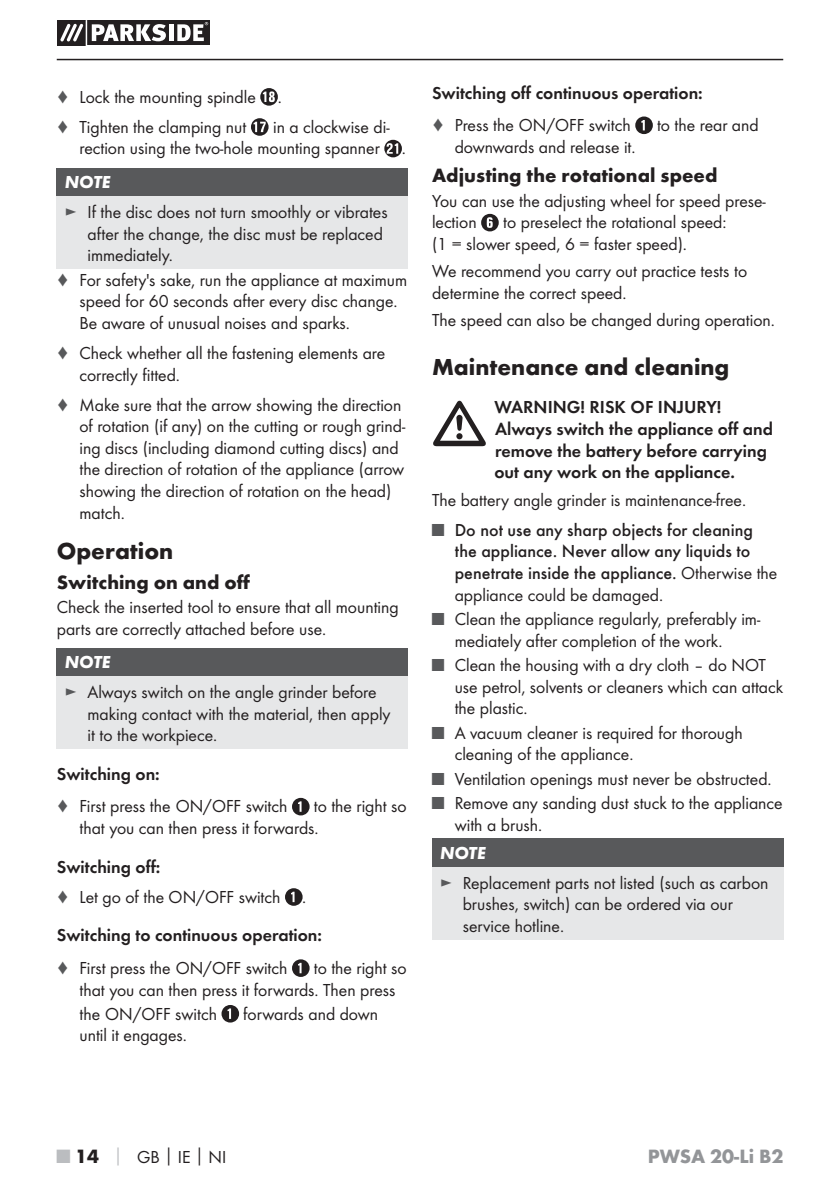
<style>
.page{position:relative;width:840px;height:1191px;background:#fff}
.page>*{position:absolute;margin:0;border:0;box-sizing:border-box;transform-origin:0 0}
.t1{font:700 24px "Futura";color:#231f20}
.t2{font:700 20px "Futura";color:#231f20}
.t3{font:700 20px "Futura";color:#939598}
.t4{font:18px/21.6px "Futura Boo";color:#231f20}
.t5{font:18px/21.6px "Futura Dem";color:#231f20}
.t6{font:500 18px/21.6px "Futura";color:#231f20}
.t7{font:italic 700 18px "Futura";color:#fff}
.s1{color:#58595b}
.s2{font-family:"Futura Boo";font-weight:400;color:#58595b}
.s3{font-family:"Futura Boo";font-weight:400}
.s4{font-family:"Futura";font-weight:700;font-size:20px;color:#bbbdc0}
.s5{font-family:"Futura";font-weight:700;font-size:20px}
.s6{font-family:"Futura";font-weight:700;color:#bbbdc0}
.s7{font-family:"Futura";font-weight:700}
</style>
<div class="page">
<hr style="left:57px;top:59px;width:725px;height:1px;background:#231f20">
<svg style="left:57px;top:21px;width:152px;height:24px"></svg>
<svg style="left:260px;top:88px;width:18px;height:18px"></svg>
<svg style="left:251px;top:118px;width:17px;height:18px"></svg>
<svg style="left:384px;top:140px;width:17px;height:17px"></svg>
<div style="left:57px;top:168px;width:351px;height:28px;background:#58595b"></div>
<div style="left:57px;top:196px;width:351px;height:73px;background:#e6e7e8"></div>
<div style="left:57px;top:648px;width:351px;height:28px;background:#58595b"></div>
<div style="left:57px;top:676px;width:351px;height:73px;background:#e6e7e8"></div>
<svg style="left:292px;top:798px;width:17px;height:17px"></svg>
<svg style="left:285px;top:888px;width:17px;height:17px"></svg>
<svg style="left:292px;top:959px;width:17px;height:18px"></svg>
<svg style="left:221px;top:1005px;width:18px;height:17px"></svg>
<svg style="left:635px;top:116px;width:17px;height:18px"></svg>
<svg style="left:481px;top:214px;width:17px;height:17px"></svg>
<div style="left:432px;top:838px;width:350px;height:29px;background:#58595b"></div>
<div style="left:432px;top:867px;width:350px;height:73px;background:#e6e7e8"></div>
<svg style="left:433px;top:401px;width:52px;height:45px"></svg>
<p class="t4" style="left:57px;top:82px;width:226px;line-height:30.2px"><span class="s1">♦</span> Lock the mounting spindle . <span class="s1">♦</span> Tighten the clamping nut</p>
<p class="t4" style="left:79px;top:117px;width:328px;text-indent:193px">in a clockwise di&shy;rection using the two-hole mounting spanner .</p>
<p class="t7" style="left:65px;top:171px;width:47px">NOTE</p>
<p class="t4" style="left:87px;top:202px;width:301px;text-indent:-23px"><span class="s1">►</span> If the disc does not turn smoothly or vibrates after the change, the disc must be replaced immediately.</p>
<p class="t4" style="left:79px;top:270px;width:329px;text-indent:-23px"><span class="s1">♦</span> For safety's sake, run the appliance at maximum speed for 60 seconds after every disc change.<br>Be aware of unusual noises and sparks.</p>
<p class="t4" style="left:79px;top:343px;width:307px;text-indent:-23px"><span class="s1">♦</span> Check whether all the fastening elements are correctly fitted.</p>
<p class="t4" style="left:79px;top:395px;width:327px;text-indent:-23px"><span class="s1">♦</span> Make sure that the arrow showing the direction of rotation (if any) on the cutting or rough grind&shy;ing discs (including diamond cutting discs) and the direction of rotation of the appliance (arrow showing the direction of rotation on the head) match.</p>
<h1 class="t1" style="left:57px;top:541px;width:118px">Operation</h1>
<p class="t2" style="left:57px;top:574px;width:195px">Switching on and off</p>
<p class="t4" style="left:57px;top:597px;width:343px">Check the inserted tool to ensure that all mounting parts are correctly attached before use.</p>
<p class="t7" style="left:65px;top:651px;width:47px">NOTE</p>
<p class="t4" style="left:87px;top:682px;width:304px;text-indent:-23px"><span class="s1">►</span> Always switch on the angle grinder before making contact with the material, then apply it to the workpiece.</p>
<p class="t5" style="left:57px;top:764px;width:104px">Switching on:</p>
<p class="t4" style="left:57px;top:796px;width:232px"><span class="s1">♦</span> First press the ON/OFF switch</p>
<p class="t4" style="left:79px;top:796px;width:328px;text-indent:234px">to the right so that you can then press it forwards.</p>
<p class="t5" style="left:57px;top:857px;width:105px">Switching off:</p>
<p class="t4" style="left:57px;top:887px;width:251px"><span class="s1">♦</span> Let go of the ON/OFF switch .</p>
<p class="t5" style="left:57px;top:925px;width:267px">Switching to continuous operation:</p>
<p class="t4" style="left:57px;top:958px;width:232px"><span class="s1">♦</span> First press the ON/OFF switch</p>
<p class="t4" style="left:79px;top:958px;width:328px;text-indent:234px">to the right so that you can then press it forwards. Then press</p>
<p class="t4" style="left:79px;top:1003px;width:139px">the ON/OFF switch</p>
<p class="t4" style="left:243px;top:1003px;width:136px">forwards and down</p>
<p class="t4" style="left:79px;top:1025px;width:109px">until it engages.</p>
<p class="t5" style="left:432px;top:83px;width:272px">Switching off continuous operation:</p>
<p class="t4" style="left:432px;top:115px;width:200px"><span class="s1">♦</span> Press the ON/OFF switch</p>
<p class="t4" style="left:656px;top:115px;width:103px">to the rear and</p>
<p class="t4" style="left:454px;top:137px;width:182px">downwards and release it.</p>
<p class="t2" style="left:432px;top:168px;width:287px">Adjusting the rotational speed</p>
<p class="t4" style="left:432px;top:191px;width:335px">You can use the adjusting wheel for speed prese&shy;lection</p>
<p class="t4" style="left:432px;top:213px;width:296px;text-indent:71px">to preselect the rotational speed: (1 = slower speed, 6 = faster speed).</p>
<p class="t4" style="left:432px;top:261px;width:316px">We recommend you carry out practice tests to determine the correct speed.</p>
<p class="t4" style="left:432px;top:310px;width:344px">The speed can also be changed during operation.</p>
<h1 class="t1" style="left:432px;top:357px;width:299px">Maintenance and cleaning</h1>
<p class="t5" style="left:494px;top:398px;width:280px">WARNING! RISK OF INJURY!<br>Always switch the appliance off and remove the battery before carrying out any work on the appliance.</p>
<p class="t4" style="left:432px;top:490px;width:315px">The battery angle grinder is maintenance-free.</p>
<p class="t6" style="left:454px;top:520px;width:324px;text-indent:-23px"><span class="s2">■</span> Do not use any sharp objects for cleaning the appliance. Never allow any liquids to penetrate inside the appliance. <span class="s3">Otherwise the</span></p>
<p class="t4" style="left:454px;top:584px;width:210px">appliance could be damaged.</p>
<p class="t4" style="left:454px;top:609px;width:307px;text-indent:-23px"><span class="s1">■</span> Clean the appliance regularly, preferably im&shy;mediately after completion of the work.</p>
<p class="t4" style="left:454px;top:655px;width:330px;text-indent:-23px"><span class="s1">■</span> Clean the housing with a dry cloth – do NOT use petrol, solvents or cleaners which can attack the plastic.</p>
<p class="t4" style="left:454px;top:723px;width:289px;text-indent:-23px"><span class="s1">■</span> A vacuum cleaner is required for thorough cleaning of the appliance.</p>
<p class="t4" style="left:432px;top:769px;width:341px"><span class="s1">■</span> Ventilation openings must never be obstructed.</p>
<p class="t4" style="left:454px;top:793px;width:329px;text-indent:-23px"><span class="s1">■</span> Remove any sanding dust stuck to the appliance with a brush.</p>
<p class="t7" style="left:440px;top:841px;width:47px">NOTE</p>
<p class="t4" style="left:462px;top:872px;width:307px;text-indent:-23px"><span class="s1">►</span> Replacement parts not listed (such as carbon brushes, switch) can be ordered via our service hotline.</p>
<p class="t4" style="left:57px;top:1146px;width:171px"><span class="s4">■</span> <span class="s5">14</span> <span class="s6">│</span> GB<span class="s7">│</span>IE<span class="s7">│</span>NI</p>
<p class="t3" style="left:647px;top:1148px;width:137px">PWSA 20-Li B2</p>
</div>
